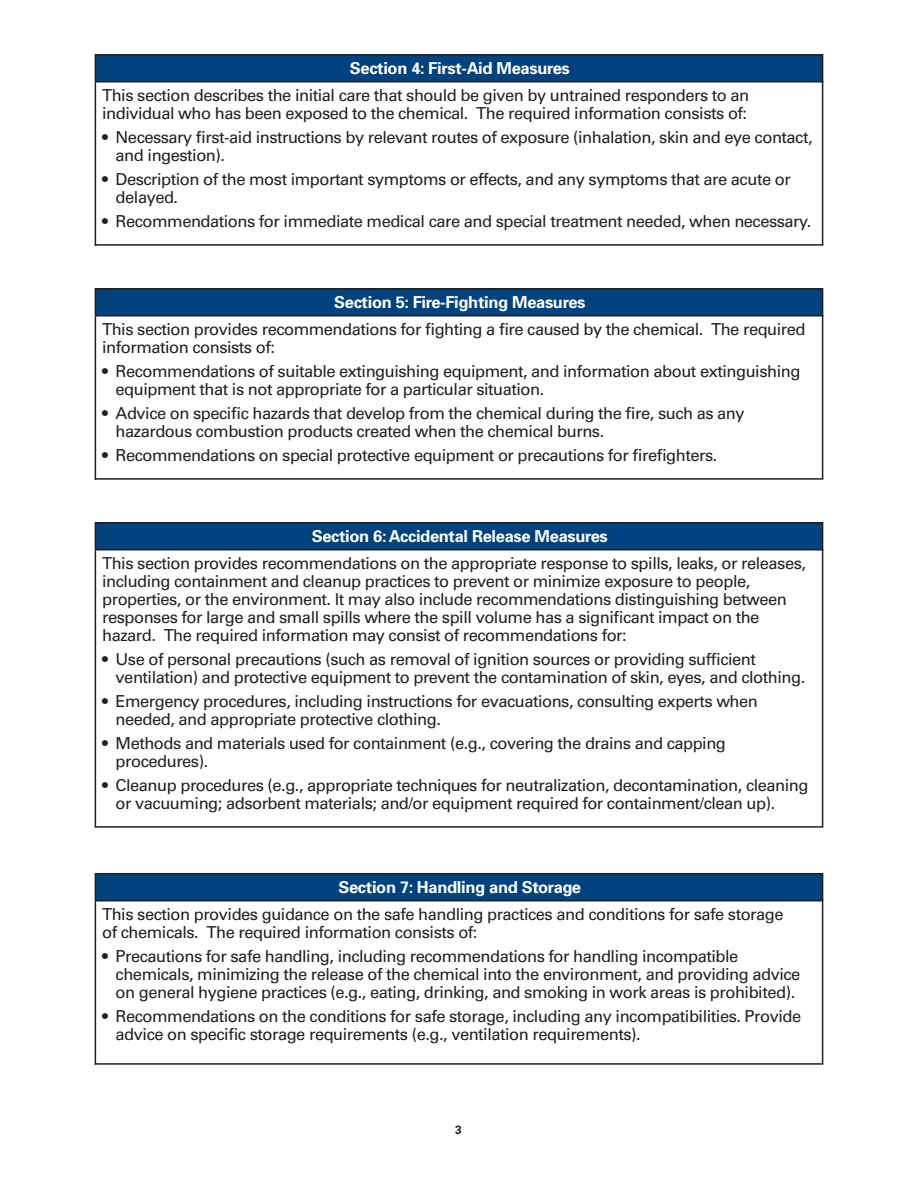
<style>
.page{position:relative;width:918px;height:1188px;background:#fff}
.page>*{position:absolute;margin:0;border:0;box-sizing:border-box;transform-origin:0 0}
.t1{font:16.5px/18px "Univers";letter-spacing:-.03em;color:#231f20}
.t2{font:700 16.5px "Univers";letter-spacing:-.02em;color:#fff}
.t3{font:700 12px "Univers";color:#231f20}
</style>
<div class="page">
<div style="left:95px;top:55px;width:728px;height:27px;background:#00427e"></div>
<div style="left:95px;top:54px;width:728px;height:28px;border:2px solid #231f20"></div>
<hr style="left:95px;top:82px;width:1px;height:164px;background:#231f20">
<hr style="left:822px;top:81px;width:1px;height:164px;background:#231f20">
<hr style="left:95px;top:244px;width:728px;height:2px;background:#231f20">
<div style="left:95px;top:289px;width:728px;height:27px;background:#00427e"></div>
<div style="left:95px;top:288px;width:728px;height:28px;border:2px solid #231f20"></div>
<hr style="left:95px;top:316px;width:1px;height:164px;background:#231f20">
<hr style="left:822px;top:315px;width:1px;height:164px;background:#231f20">
<hr style="left:95px;top:478px;width:728px;height:2px;background:#231f20">
<div style="left:95px;top:523px;width:728px;height:27px;background:#00427e"></div>
<div style="left:95px;top:522px;width:728px;height:28px;border:2px solid #231f20"></div>
<hr style="left:95px;top:550px;width:1px;height:277px;background:#231f20">
<hr style="left:822px;top:549px;width:1px;height:278px;background:#231f20">
<hr style="left:95px;top:826px;width:728px;height:2px;background:#231f20">
<div style="left:95px;top:874px;width:728px;height:27px;background:#00427e"></div>
<div style="left:95px;top:873px;width:728px;height:29px;border:2px solid #231f20"></div>
<hr style="left:95px;top:902px;width:1px;height:163px;background:#231f20">
<hr style="left:822px;top:900px;width:1px;height:164px;background:#231f20">
<hr style="left:95px;top:1063px;width:728px;height:2px;background:#231f20">
<h2 class="t2" style="left:350px;top:58px;width:221px">Section 4: First-Aid Measures</h2>
<p class="t1" style="left:102px;top:87px;width:649px">This section describes the initial care that should be given by untrained responders to an individual who has been exposed to the chemical. The required information consists of:</p>
<p class="t1" style="left:116px;top:129px;width:698px;text-indent:-14px">• Necessary first-aid instructions by relevant routes of exposure (inhalation, skin and eye contact, and ingestion).</p>
<p class="t1" style="left:116px;top:171px;width:677px;text-indent:-14px">• Description of the most important symptoms or effects, and any symptoms that are acute or delayed.</p>
<p class="t1" style="left:102px;top:213px;width:711px">• Recommendations for immediate medical care and special treatment needed, when necessary.</p>
<h2 class="t2" style="left:334px;top:292px;width:253px">Section 5: Fire-Fighting Measures</h2>
<p class="t1" style="left:102px;top:321px;width:705px">This section provides recommendations for fighting a fire caused by the chemical. The required information consists of:</p>
<p class="t1" style="left:116px;top:363px;width:686px;text-indent:-14px">• Recommendations of suitable extinguishing equipment, and information about extinguishing equipment that is not appropriate for a particular situation.</p>
<p class="t1" style="left:116px;top:405px;width:631px;text-indent:-14px">• Advice on specific hazards that develop from the chemical during the fire, such as any hazardous combustion products created when the chemical burns.</p>
<p class="t1" style="left:102px;top:447px;width:617px">• Recommendations on special protective equipment or precautions for firefighters.</p>
<h2 class="t2" style="left:312px;top:526px;width:298px">Section 6: Accidental Release Measures</h2>
<p class="t1" style="left:102px;top:555px;width:705px">This section provides recommendations on the appropriate response to spills, leaks, or releases, including containment and cleanup practices to prevent or minimize exposure to people, properties, or the environment. It may also include recommendations distinguishing between responses for large and small spills where the spill volume has a significant impact on the hazard. The required information may consist of recommendations for:</p>
<p class="t1" style="left:116px;top:651px;width:691px;text-indent:-14px">• Use of personal precautions (such as removal of ignition sources or providing sufficient ventilation) and protective equipment to prevent the contamination of skin, eyes, and clothing.</p>
<p class="t1" style="left:116px;top:693px;width:644px;text-indent:-14px">• Emergency procedures, including instructions for evacuations, consulting experts when needed, and appropriate protective clothing.</p>
<p class="t1" style="left:116px;top:735px;width:612px;text-indent:-14px">• Methods and materials used for containment (e.g., covering the drains and capping procedures).</p>
<p class="t1" style="left:116px;top:777px;width:694px;text-indent:-14px">• Cleanup procedures (e.g., appropriate techniques for neutralization, decontamination, cleaning or vacuuming; adsorbent materials; and/or equipment required for containment/clean up).</p>
<h2 class="t2" style="left:338px;top:877px;width:244px">Section 7: Handling and Storage</h2>
<p class="t1" style="left:102px;top:906px;width:683px">This section provides guidance on the safe handling practices and conditions for safe storage of chemicals. The required information consists of:</p>
<p class="t1" style="left:116px;top:948px;width:686px;text-indent:-14px">• Precautions for safe handling, including recommendations for handling incompatible chemicals, minimizing the release of the chemical into the environment, and providing advice on general hygiene practices (e.g., eating, drinking, and smoking in work areas is prohibited).</p>
<p class="t1" style="left:116px;top:1008px;width:687px;text-indent:-14px">• Recommendations on the conditions for safe storage, including any incompatibilities. Provide advice on specific storage requirements (e.g., ventilation requirements).</p>
<p class="t3" style="left:455px;top:1122px;width:8px">3</p>
</div>
